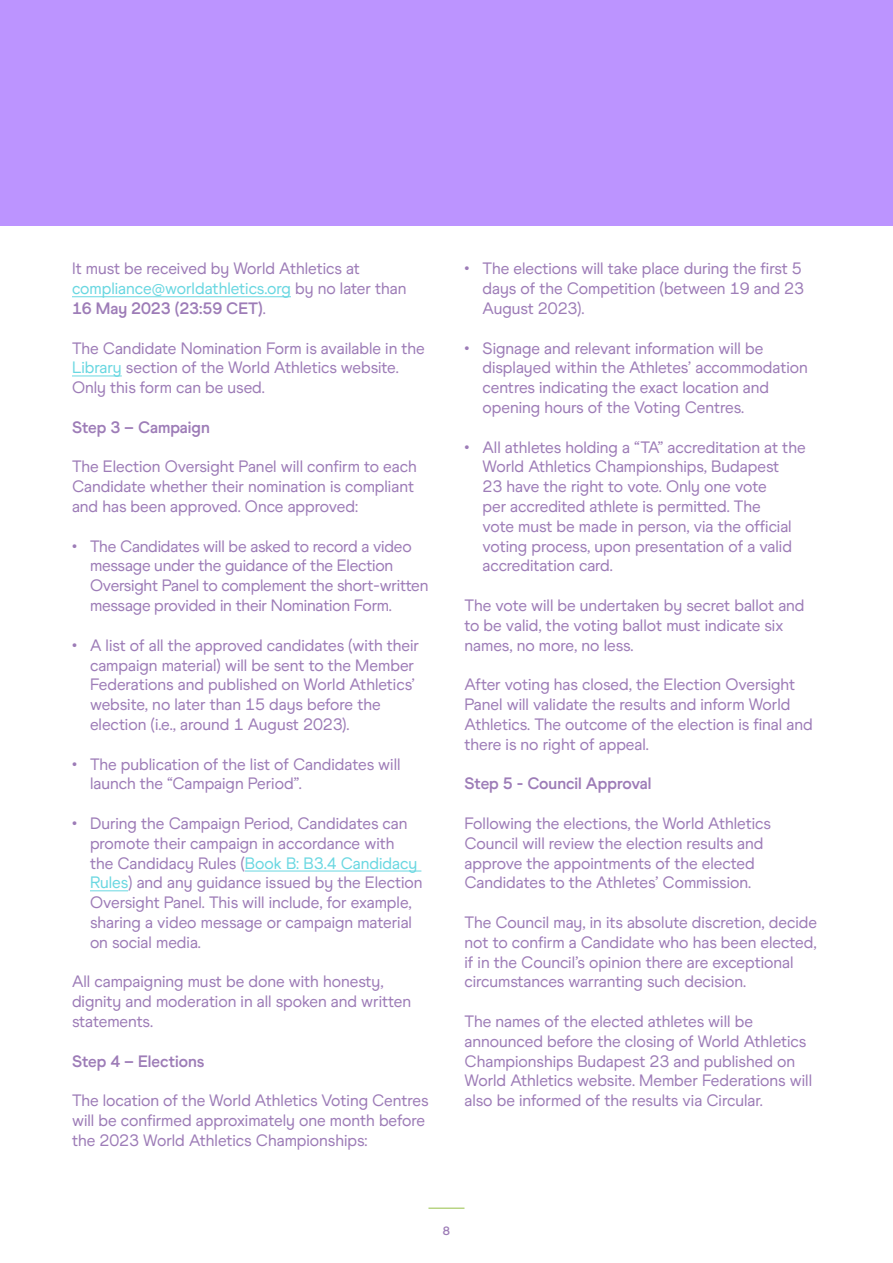
<style>
.page{position:relative;width:893px;height:1263px;background:#fff}
.page>*{position:absolute;margin:0;border:0;box-sizing:border-box;transform-origin:0 0}
.Body_Copy{font:16.5px/19.8px "World Athletics";color:#9d7cb7}
.t1{font:700 16.5px "World Athletics";color:#9d7cb7}
.t2{font:700 12px "World Athletics";color:#9d7cb7}
.s1{color:#69d7e1}
.s2{font-weight:700}
</style>
<div class="page">
<hr style="left:428px;top:1207px;width:36px;height:2px;background:#b8d484">
<div style="left:0;top:0;width:893px;height:225px;background:#bc94ff"></div>
<hr style="left:72px;top:296px;width:219px;height:1px;background:#69d7e1">
<hr style="left:72px;top:375px;width:50px;height:1px;background:#69d7e1">
<hr style="left:245px;top:870px;width:176px;height:1px;background:#69d7e1">
<hr style="left:90px;top:890px;width:38px;height:1px;background:#69d7e1">
<p class="Body_Copy" style="left:72px;top:259px;width:336px">It must be received by World Athletics at <span class="s1">compliance@worldathletics.org</span> by no later than<br><span class="s2">16 May 2023 (23:59 CET)</span>.</p>
<p class="Body_Copy" style="left:72px;top:338px;width:354px">The Candidate Nomination Form is available in the<br><span class="s1">Library</span> section of the World Athletics website.<br>Only this form can be used.</p>
<h4 class="t1" style="left:72px;top:417px;width:139px">Step 3 – Campaign</h4>
<p class="Body_Copy" style="left:72px;top:457px;width:346px">The Election Oversight Panel will confirm to each<br>Candidate whether their nomination is compliant and has been approved. Once approved:</p>
<p class="Body_Copy" style="left:90px;top:536px;width:340px;text-indent:-18px">• The Candidates will be asked to record a video message under the guidance of the Election Oversight Panel to complement the short-written message provided in their Nomination Form.</p>
<p class="Body_Copy" style="left:90px;top:635px;width:331px;text-indent:-18px">• A list of all the approved candidates (with their campaign material) will be sent to the Member Federations and published on World Athletics’ website, no later than 15 days before the election (i.e., around 1 August 2023).</p>
<p class="Body_Copy" style="left:90px;top:754px;width:312px;text-indent:-18px">• The publication of the list of Candidates will launch the “Campaign Period”.</p>
<p class="Body_Copy" style="left:90px;top:813px;width:334px;text-indent:-18px">• During the Campaign Period, Candidates can promote their campaign in accordance with<br>the Candidacy Rules (<span class="s1">Book B: B3.4 Candidacy Rules</span>) and any guidance issued by the Election Oversight Panel. This will include, for example, sharing a video message or campaign material on social media.</p>
<p class="Body_Copy" style="left:72px;top:972px;width:341px">All campaigning must be done with honesty, dignity and moderation in all spoken and written statements.</p>
<h4 class="t1" style="left:72px;top:1051px;width:134px">Step 4 – Elections</h4>
<p class="Body_Copy" style="left:72px;top:1090px;width:358px">The location of the World Athletics Voting Centres will be confirmed approximately one month before the 2023 World Athletics Championships:</p>
<p class="Body_Copy" style="left:482px;top:259px;width:323px;text-indent:-18px">• The elections will take place during the first 5 days of the Competition (between 19 and 23<br>August 2023).</p>
<p class="Body_Copy" style="left:482px;top:338px;width:327px;text-indent:-18px">• Signage and relevant information will be displayed within the Athletes’ accommodation centres indicating the exact location and opening hours of the Voting Centres.</p>
<p class="Body_Copy" style="left:482px;top:437px;width:325px;text-indent:-18px">• All athletes holding a “TA” accreditation at the World Athletics Championships, Budapest<br>23 have the right to vote. Only one vote<br>per accredited athlete is permitted. The<br>vote must be made in person, via the official voting process, upon presentation of a valid accreditation card.</p>
<p class="Body_Copy" style="left:464px;top:595px;width:342px">The vote will be undertaken by secret ballot and to be valid, the voting ballot must indicate six names, no more, no less.</p>
<p class="Body_Copy" style="left:464px;top:675px;width:350px">After voting has closed, the Election Oversight Panel will validate the results and inform World Athletics. The outcome of the election is final and there is no right of appeal.</p>
<h4 class="t1" style="left:464px;top:774px;width:189px">Step 5 - Council Approval</h4>
<p class="Body_Copy" style="left:464px;top:813px;width:308px">Following the elections, the World Athletics Council will review the election results and approve the appointments of the elected Candidates to the Athletes’ Commission.</p>
<p class="Body_Copy" style="left:464px;top:912px;width:354px">The Council may, in its absolute discretion, decide not to confirm a Candidate who has been elected, if in the Council’s opinion there are exceptional circumstances warranting such decision.</p>
<p class="Body_Copy" style="left:464px;top:1011px;width:349px">The names of the elected athletes will be announced before the closing of World Athletics Championships Budapest 23 and published on World Athletics website. Member Federations will also be informed of the results via Circular.</p>
<p class="t2" style="left:443px;top:1223px;width:9px">8</p>
</div>
